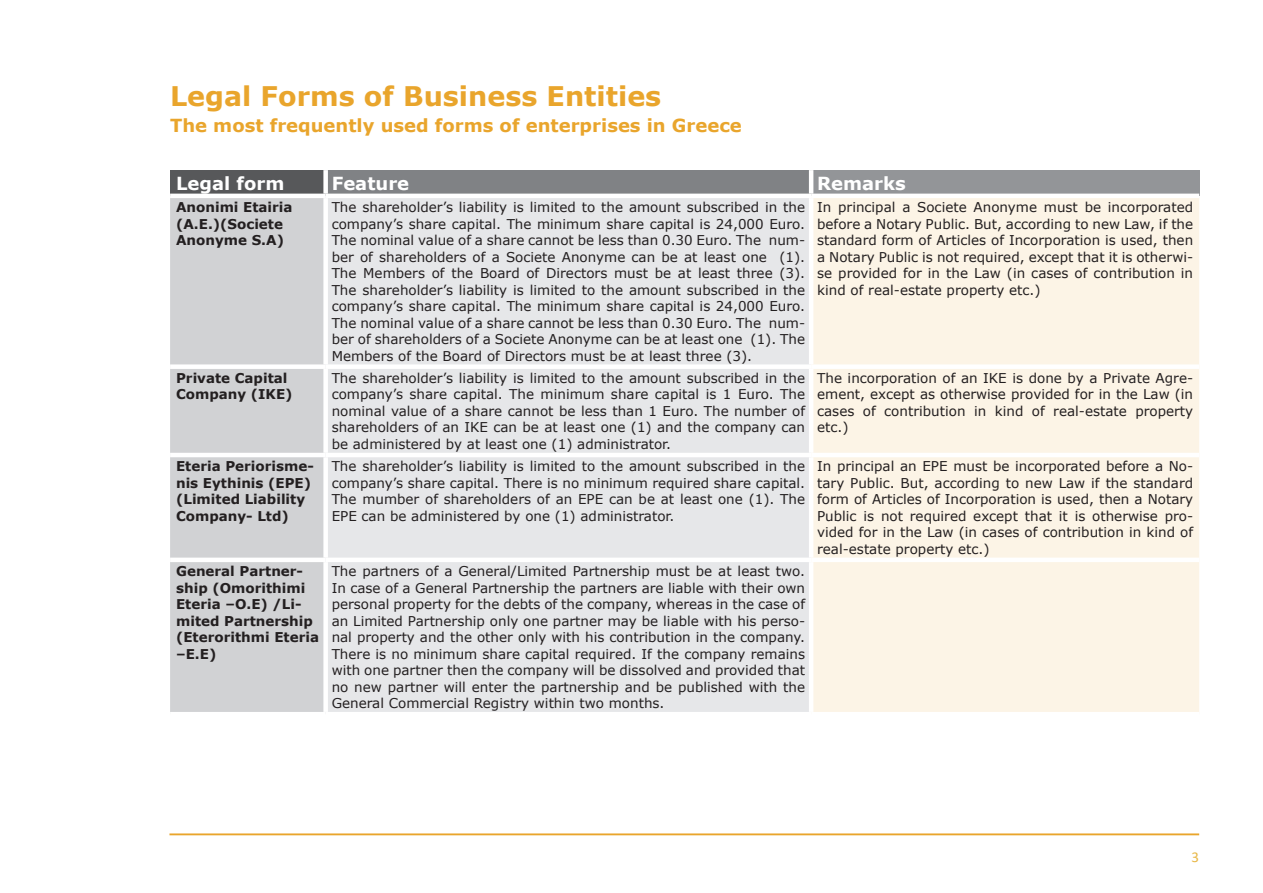
<style>
.page{position:relative;width:1263px;height:893px;background:#fff}
.page>*{position:absolute;margin:0;border:0;box-sizing:border-box;transform-origin:0 0}
.t1{font:700 27px "Verdana";color:#e9a52c}
.t2{font:700 18px "Verdana";color:#e9a52c}
.t3{font:700 18px "Verdana";color:#fff}
.t4{font:15px "Calibri";color:#e8b848}
.t5{font:13.5px/16.5px "Verdana";color:#231f20;text-align:justify}
.t6{font:700 13.5px/16.5px "Verdana";color:#231f20}
</style>
<div class="page">
<hr style="left:169px;top:833px;width:1030px;height:2px;background:#e9a52c">
<div style="left:170px;top:170px;width:156px;height:26px;background:#57585a"></div>
<div style="left:326px;top:170px;width:485px;height:26px;background:#808285"></div>
<div style="left:811px;top:170px;width:388px;height:26px;background:#939598"></div>
<div style="left:170px;top:198px;width:153px;height:514px;background:#d1d2d4"></div>
<div style="left:328px;top:198px;width:481px;height:514px;background:#e6e7e9"></div>
<div style="left:813px;top:198px;width:386px;height:514px;background:#fcf4e6"></div>
<div style="left:323px;top:170px;width:5px;height:24px;background:#fff"></div>
<hr style="left:809px;top:170px;width:4px;height:24px;background:#fff">
<hr style="left:170px;top:194px;width:156px;height:4px;background:#fff">
<hr style="left:326px;top:194px;width:485px;height:4px;background:#fff">
<hr style="left:811px;top:194px;width:388px;height:4px;background:#fff">
<div style="left:170px;top:364px;width:156px;height:5px;background:#fff"></div>
<div style="left:326px;top:364px;width:485px;height:5px;background:#fff"></div>
<div style="left:811px;top:364px;width:388px;height:5px;background:#fff"></div>
<hr style="left:170px;top:453px;width:156px;height:4px;background:#fff">
<hr style="left:326px;top:453px;width:485px;height:4px;background:#fff">
<hr style="left:811px;top:453px;width:388px;height:4px;background:#fff">
<hr style="left:170px;top:558px;width:156px;height:4px;background:#fff">
<hr style="left:326px;top:558px;width:485px;height:4px;background:#fff">
<hr style="left:811px;top:558px;width:388px;height:4px;background:#fff">
<h1 class="t1" style="left:170px;top:77px;width:493px">Legal Forms of Business Entities</h1>
<h2 class="t2" style="left:170px;top:113px;width:573px">The most frequently used forms of enterprises in Greece</h2>
<h2 class="t3" style="left:176px;top:171px;width:110px">Legal form</h2>
<h2 class="t3" style="left:332px;top:171px;width:79px">Feature</h2>
<h2 class="t3" style="left:817px;top:171px;width:90px">Remarks</h2>
<p class="t6" style="left:176px;top:199px;width:118px">Anonimi Etairia (A.E.)(Societe<br>Anonyme S.A)</p>
<p class="t5" style="left:332px;top:199px;width:475px">The shareholder’s liability is limited to the amount subscribed in the company’s share capital. The minimum share capital is 24,000 Euro.<br>The nominal value of a share cannot be less than 0.30 Εuro. The num&shy;ber of shareholders of a Societe Anonyme can be at least one (1).<br>The Members of the Board of Directors must be at least three (3).<br>The shareholder’s liability is limited to the amount subscribed in the company’s share capital. The minimum share capital is 24,000 Euro.<br>The nominal value of a share cannot be less than 0.30 Εuro. The num&shy;ber of shareholders of a Societe Anonyme can be at least one (1). The Members of the Board of Directors must be at least three (3).</p>
<p class="t5" style="left:817px;top:199px;width:378px">In principal a Societe Anonyme must be incorporated before a Notary Public. But, according to new Law, if the standard form of Articles of Incorporation is used, then a Notary Public is not required, except that it is otherwi&shy;se provided for in the Law (in cases of contribution in kind of real-estate property etc.)</p>
<p class="t6" style="left:176px;top:369px;width:118px">Private Capital<br>Company (IKE)</p>
<p class="t5" style="left:332px;top:370px;width:475px">The shareholder’s liability is limited to the amount subscribed in the company’s share capital. The minimum share capital is 1 Euro. The nominal value of a share cannot be less than 1 Εuro. The number of shareholders of an IKE can be at least one (1) and the company can be administered by at least one (1) administrator.</p>
<p class="t5" style="left:817px;top:370px;width:378px">The incorporation of an IKE is done by a Private Agre&shy;ement, except as otherwise provided for in the Law (in cases of contribution in kind of real-estate property etc.)</p>
<p class="t6" style="left:176px;top:458px;width:139px">Eteria Periorisme&shy;nis Eythinis (EPE) (Limited Liability<br>Company- Ltd)</p>
<p class="t5" style="left:332px;top:458px;width:475px">The shareholder’s liability is limited to the amount subscribed in the company’s share capital. There is no minimum required share capital.<br>The mumber of shareholders of an EPE can be at least one (1). The EPE can be administered by one (1) administrator.</p>
<p class="t5" style="left:817px;top:458px;width:378px">In principal an EPE must be incorporated before a No&shy;tary Public. But, according to new Law if the standard form of Articles of Incorporation is used, then a Notary Public is not required except that it is otherwise pro&shy;vided for in the Law (in cases of contribution in kind of real-estate property etc.)</p>
<p class="t6" style="left:176px;top:563px;width:144px">General Partner&shy;ship (Omorithimi<br>Eteria –O.E) /Li&shy;mited Partnership (Eterorithmi Eteria –E.E)</p>
<p class="t5" style="left:332px;top:563px;width:475px">The partners of a General/Limited Partnership must be at least two.<br>In case of a General Partnership the partners are liable with their own personal property for the debts of the company, whereas in the case of an Limited Partnership only one partner may be liable with his perso&shy;nal property and the other only with his contribution in the company.<br>There is no minimum share capital required. If the company remains with one partner then the company will be dissolved and provided that no new partner will enter the partnership and be published with the General Commercial Registry within two months.</p>
<p class="t4" style="left:1191px;top:846px;width:9px">3</p>
</div>
